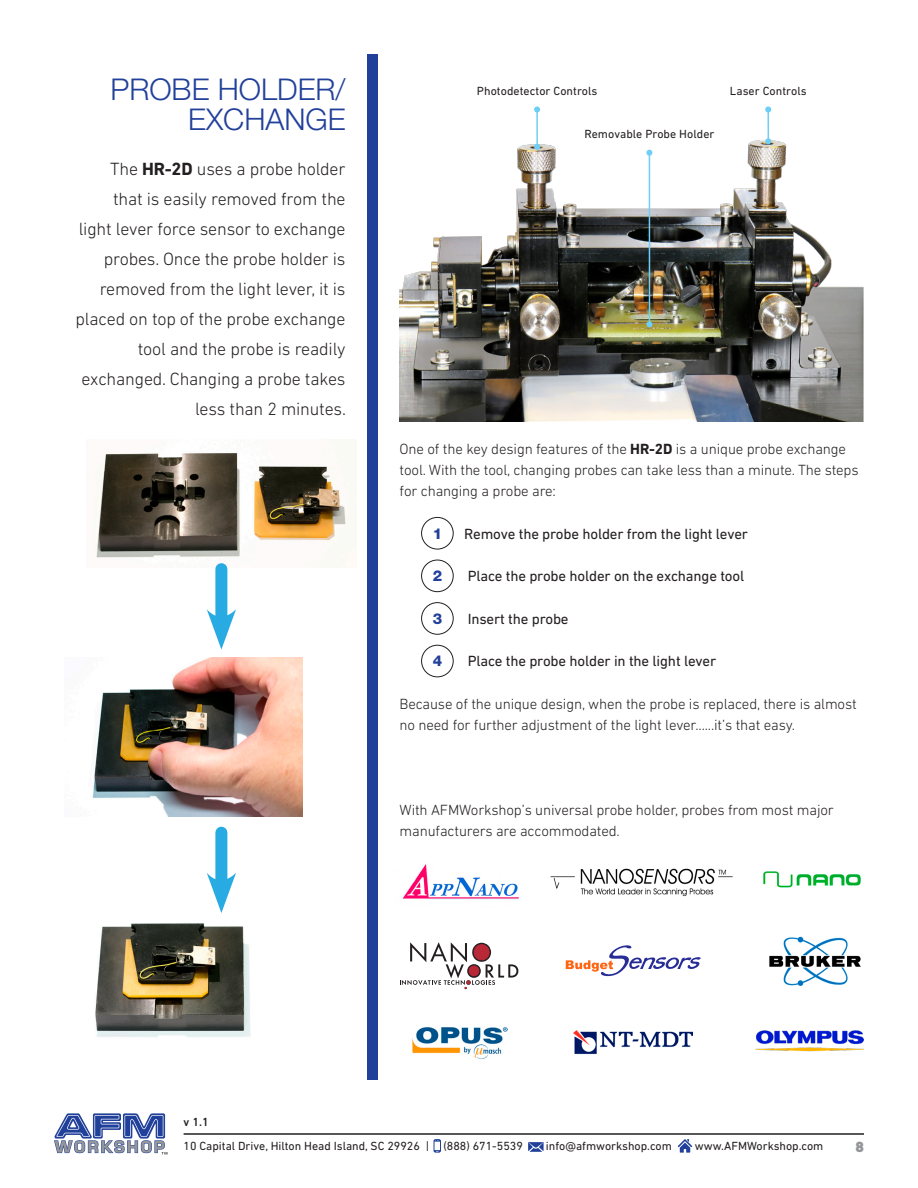
<style>
.page{position:relative;width:918px;height:1188px;background:#fff}
.page>*{position:absolute;margin:0;border:0;box-sizing:border-box;transform-origin:0 0}
.Basic_-_SubTitle_3{font:300 30px/30px "Helvetica Neue LT Pro";color:#21409a;text-align:right}
.Basic_-_Highlight{font:300 18px/30px "DIN Next LT Pro";letter-spacing:-.01em;color:#231f20;text-align:right}
.Basic_-_Large{font:300 15px/21px "DIN Next LT Pro";letter-spacing:-.01em;color:#231f20}
.Basic_-_Large-2{font:15px "DIN Next LT Pro";letter-spacing:-.01em;color:#231f20}
.Basic_-_SubTitle_1{font:800 15px "Helvetica Neue LT Pro";color:#21409a}
.t1{font:900 15px "DIN Next LT Pro";color:#949698}
.Basic_-_Footer{font:12px "DIN Next LT Pro";color:#231f20}
.t2{font:500 12px "DIN Next LT Pro";color:#231f20}
.s1{font-weight:700}
</style>
<div class="page">
<hr style="left:184px;top:1133px;width:680px;height:2px;background:#231f20">
<svg style="left:678px;top:1139px;width:14px;height:14px"></svg>
<svg style="left:528px;top:1142px;width:16px;height:10px"></svg>
<svg style="left:434px;top:1139px;width:7px;height:14px"></svg>
<svg style="left:54px;top:1113px;width:113px;height:42px"></svg>
<div style="left:421px;top:517px;width:33px;height:32px;border:1px solid #231f20;border-radius:50%"></div>
<div style="left:421px;top:560px;width:33px;height:32px;border:1px solid #231f20;border-radius:50%"></div>
<div style="left:421px;top:602px;width:33px;height:33px;border:1px solid #231f20;border-radius:50%"></div>
<div style="left:421px;top:645px;width:33px;height:32px;border:1px solid #231f20;border-radius:50%"></div>
<div style="left:367px;top:54px;width:11px;height:1026px;background:#21409a"></div>
<img style="left:95px;top:923px;width:155px;height:114px">
<img style="left:92px;top:658px;width:210px;height:158px">
<img style="left:96px;top:453px;width:250px;height:115px">
<div style="left:215px;top:569px;width:12px;height:57px;background:#28aae2"></div>
<svg style="left:207px;top:609px;width:29px;height:41px"></svg>
<div style="left:215px;top:833px;width:12px;height:57px;background:#28aae2"></div>
<svg style="left:207px;top:873px;width:29px;height:40px"></svg>
<img style="left:402px;top:864px;width:117px;height:36px">
<img style="left:769px;top:936px;width:92px;height:50px">
<svg style="left:566px;top:945px;width:135px;height:32px"></svg>
<img style="left:550px;top:868px;width:183px;height:29px">
<svg style="left:400px;top:942px;width:118px;height:47px"></svg>
<img style="left:573px;top:1030px;width:119px;height:24px">
<img style="left:763px;top:871px;width:98px;height:17px">
<img style="left:412px;top:1027px;width:96px;height:32px">
<img style="left:400px;top:109px;width:464px;height:312px">
<hr style="left:536px;top:109px;width:2px;height:38px;background:#6ecff6">
<svg style="left:534px;top:106px;width:6px;height:6px"></svg>
<svg style="left:534px;top:144px;width:6px;height:6px"></svg>
<hr style="left:767px;top:109px;width:2px;height:32px;background:#6ecff6">
<svg style="left:765px;top:106px;width:6px;height:6px"></svg>
<svg style="left:765px;top:138px;width:6px;height:6px"></svg>
<hr style="left:649px;top:153px;width:1px;height:171px;background:#6ecff6">
<svg style="left:646px;top:150px;width:6px;height:6px"></svg>
<svg style="left:646px;top:321px;width:6px;height:6px"></svg>
<img style="left:756px;top:1030px;width:108px;height:22px">
<p class="Basic_-_SubTitle_3" style="left:111px;top:73px;width:237px">PROBE HOLDER/<br>EXCHANGE</p>
<p class="Basic_-_Highlight" style="left:76px;top:154px;width:272px">The <span class="s1">HR-2D</span> uses a probe holder<br>that is easily removed from the<br>light lever force sensor to exchange probes. Once the probe holder is removed from the light lever, it is placed on top of the probe exchange tool and the probe is readily exchanged. Changing a probe takes less than 2 minutes.</p>
<p class="Basic_-_Footer" style="left:477px;top:84px;width:122px">Photodetector Controls</p>
<p class="Basic_-_Footer" style="left:730px;top:84px;width:78px">Laser Controls</p>
<p class="Basic_-_Footer" style="left:584px;top:127px;width:132px">Removable Probe Holder</p>
<p class="Basic_-_Large" style="left:400px;top:438px;width:461px">One of the key design features of the <span class="s1">HR-2D</span> is a unique probe exchange tool. With the tool, changing probes can take less than a minute. The steps for changing a probe are:</p>
<p class="Basic_-_SubTitle_1" style="left:433px;top:524px;width:11px">1</p>
<p class="Basic_-_Large-2" style="left:464px;top:525px;width:285px">Remove the probe holder from the light lever</p>
<p class="Basic_-_SubTitle_1" style="left:433px;top:567px;width:11px">2</p>
<p class="Basic_-_Large-2" style="left:468px;top:567px;width:278px">Place the probe holder on the exchange tool</p>
<p class="Basic_-_SubTitle_1" style="left:433px;top:610px;width:11px">3</p>
<p class="Basic_-_Large-2" style="left:468px;top:610px;width:102px">Insert the probe</p>
<p class="Basic_-_SubTitle_1" style="left:433px;top:652px;width:11px">4</p>
<p class="Basic_-_Large-2" style="left:468px;top:653px;width:250px">Place the probe holder in the light lever</p>
<p class="Basic_-_Large" style="left:400px;top:693px;width:459px">Because of the unique design, when the probe is replaced, there is almost no need for further adjustment of the light lever......it’s that easy.</p>
<p class="Basic_-_Large" style="left:400px;top:799px;width:436px">With AFMWorkshop’s universal probe holder, probes from most major manufacturers are accommodated.</p>
<p class="t2" style="left:184px;top:1115px;width:27px">v 1.1</p>
<p class="Basic_-_Footer" style="left:184px;top:1139px;width:341px">10 Capital Drive, Hilton Head Island, SC 29926 | (888) 671-5539</p>
<p class="Basic_-_Footer" style="left:546px;top:1139px;width:127px">info@afmworkshop.com</p>
<p class="Basic_-_Footer" style="left:695px;top:1139px;width:130px">www.AFMWorkshop.com</p>
<p class="t1" style="left:855px;top:1137px;width:10px">8</p>
</div>
